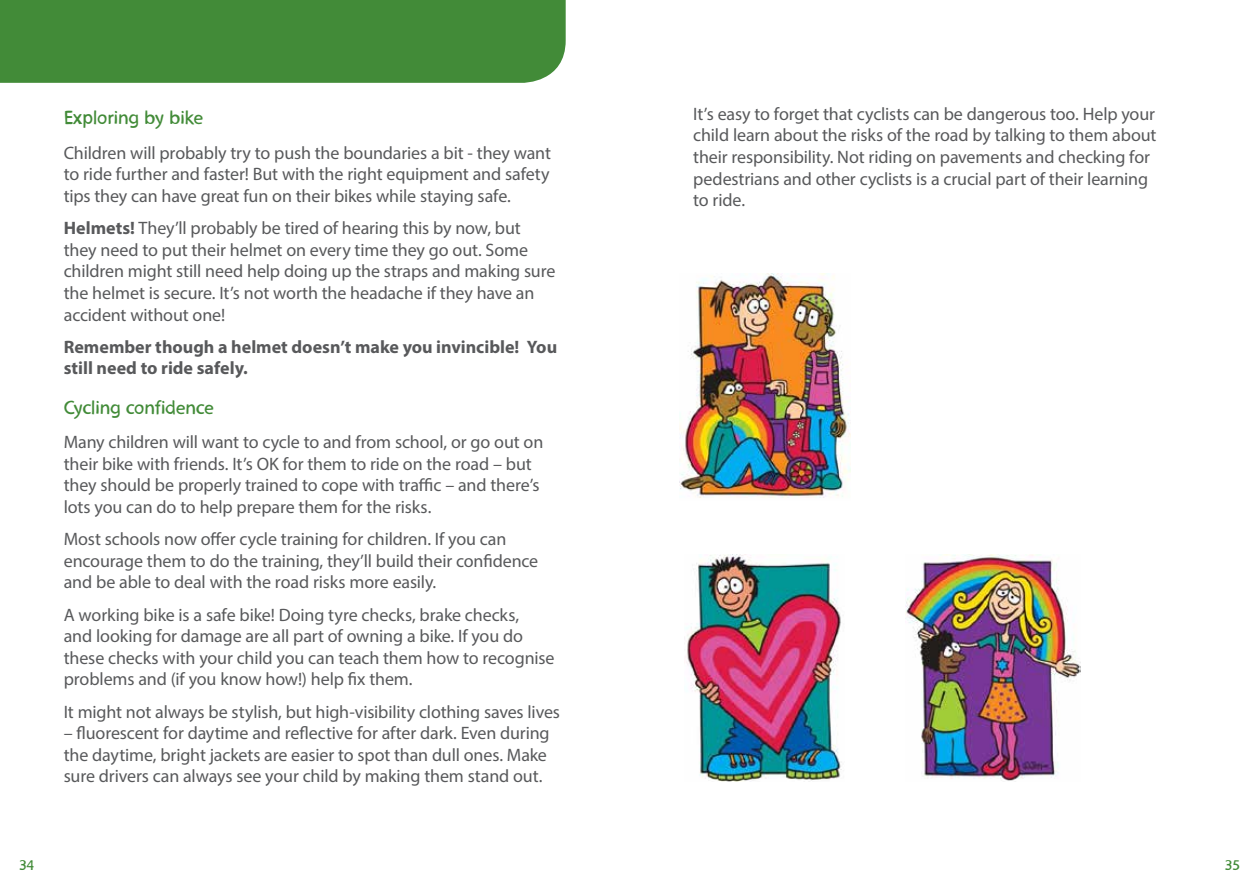
<style>
.page{position:relative;width:1259px;height:893px;background:#fff}
.page>*{position:absolute;margin:0;border:0;box-sizing:border-box;transform-origin:0 0}
.t1{font:19.5px "Scrambled";color:#428b38}
.t2{font:18px/21.6px "Myriad Pro";letter-spacing:-.01em;color:#58595b}
.t3{font:700 18px/21.6px "Myriad Pro";color:#58595b}
.t4{font:15px "Scrambled";color:#428b38}
.s1{font-weight:700}
</style>
<div class="page">
<div style="left:0;top:0;width:566px;height:83px;background:#428b38"></div>
<img style="left:679px;top:273px;width:171px;height:225px">
<img style="left:686px;top:554px;width:156px;height:227px">
<img style="left:906px;top:554px;width:174px;height:227px">
<p class="t1" style="left:64px;top:110px;width:141px">Exploring by bike</p>
<p class="t2" style="left:64px;top:142px;width:489px;text-align:justify">Children will probably try to push the boundaries a bit - they want to ride further and faster! But with the right equipment and safety tips they can have great fun on their bikes while staying safe.</p>
<p class="t2" style="left:64px;top:217px;width:493px"><span class="s1">Helmets!</span> They’ll probably be tired of hearing this by now, but they need to put their helmet on every time they go out. Some children might still need help doing up the straps and making sure the helmet is secure. It’s not worth the headache if they have an accident without one!</p>
<p class="t3" style="left:64px;top:335px;width:495px">Remember though a helmet doesn’t make you invincible! You still need to ride safely.</p>
<p class="t1" style="left:64px;top:400px;width:151px">Cycling confidence</p>
<p class="t2" style="left:64px;top:431px;width:481px">Many children will want to cycle to and from school, or go out on their bike with friends. It’s OK for them to ride on the road – but they should be properly trained to cope with traffic – and there’s lots you can do to help prepare them for the risks.</p>
<p class="t2" style="left:64px;top:528px;width:476px">Most schools now offer cycle training for children. If you can encourage them to do the training, they’ll build their confidence and be able to deal with the road risks more easily.</p>
<p class="t2" style="left:64px;top:603px;width:492px">A working bike is a safe bike! Doing tyre checks, brake checks,<br>and looking for damage are all part of owning a bike. If you do these checks with your child you can teach them how to recognise problems and (if you know how!) help fix them.</p>
<p class="t2" style="left:64px;top:700px;width:498px">It might not always be stylish, but high-visibility clothing saves lives</p>
<p class="t2" style="left:64px;top:722px;width:487px">– fluorescent for daytime and reflective for after dark. Even during the daytime, bright jackets are easier to spot than dull ones. Make sure drivers can always see your child by making them stand out.</p>
<p class="t2" style="left:693px;top:103px;width:465px">It’s easy to forget that cyclists can be dangerous too. Help your child learn about the risks of the road by talking to them about their responsibility. Not riding on pavements and checking for pedestrians and other cyclists is a crucial part of their learning to ride.</p>
<p class="t4" style="left:19px;top:859px;width:16px">34</p>
<p class="t4" style="left:1225px;top:859px;width:16px">35</p>
</div>
